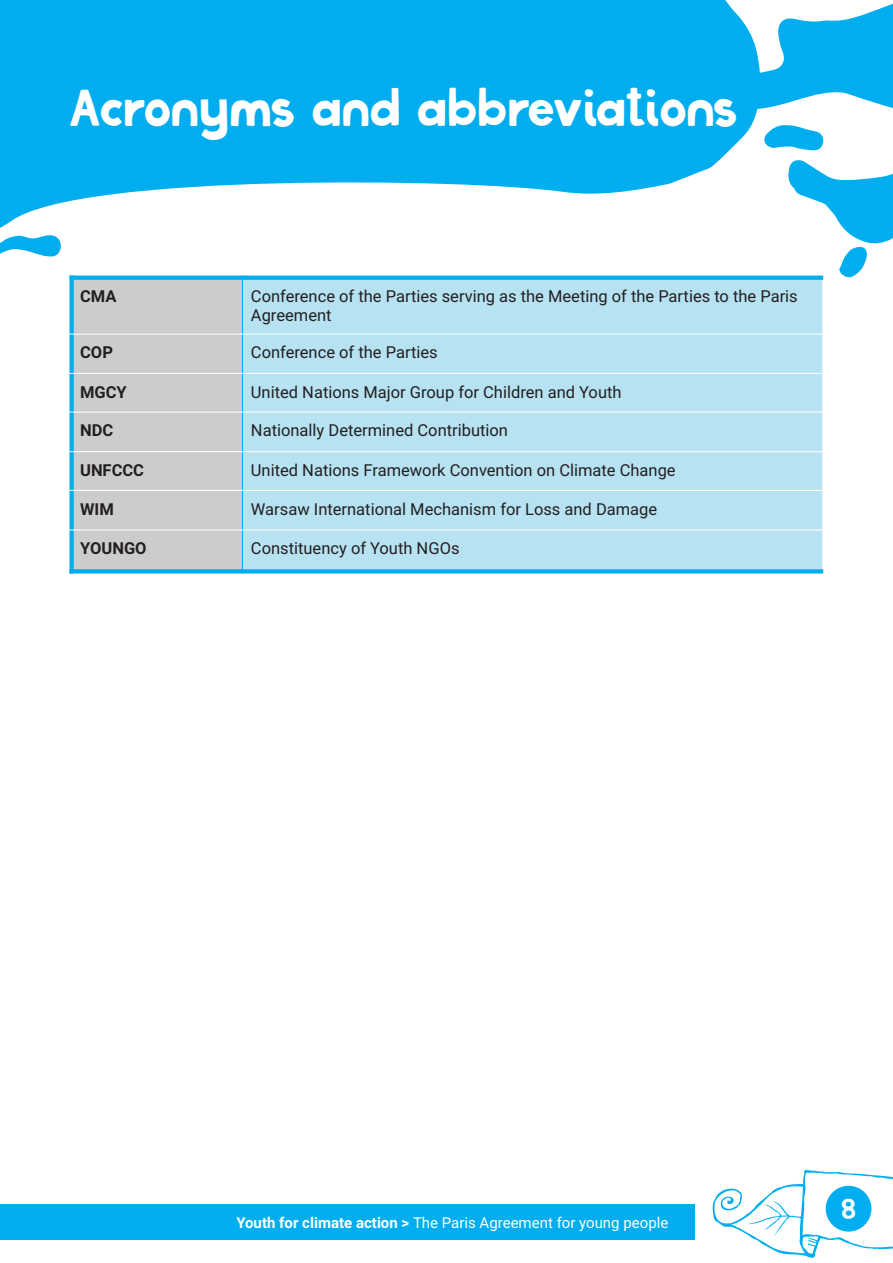
<style>
.page{position:relative;width:893px;height:1263px;background:#fff}
.page>*{position:absolute;margin:0;border:0;box-sizing:border-box;transform-origin:0 0}
.t1{font:48.3px "Bluberry";color:#fff}
.t2{font:27px "Bluberry";color:#fff}
.t3{font:16.5px/19.5px "Roboto";color:#231f20}
.t4{font:700 16.5px "Roboto";color:#231f20}
.t5{font:15px "Roboto";color:#fff}
.s1{font-weight:700}
</style>
<div class="page">
<svg style="left:0;top:0;width:755px;height:228px;fill:#00aeef"></svg>
<svg style="left:715px;top:0;width:178px;height:118px"></svg>
<svg style="left:0;top:235px;width:61px;height:22px"></svg>
<svg style="left:764px;top:125px;width:60px;height:26px"></svg>
<svg style="left:788px;top:160px;width:105px;height:119px"></svg>
<div style="left:72px;top:278px;width:170px;height:56px;background:#ccc"></div>
<div style="left:242px;top:278px;width:581px;height:56px;background:#b6e2f1"></div>
<div style="left:72px;top:334px;width:170px;height:39px;background:#ccc"></div>
<div style="left:242px;top:334px;width:581px;height:39px;background:#b6e2f1"></div>
<div style="left:72px;top:373px;width:170px;height:39px;background:#ccc"></div>
<div style="left:242px;top:373px;width:581px;height:39px;background:#b6e2f1"></div>
<div style="left:72px;top:412px;width:170px;height:40px;background:#ccc"></div>
<div style="left:242px;top:412px;width:581px;height:40px;background:#b6e2f1"></div>
<div style="left:72px;top:452px;width:170px;height:38px;background:#ccc"></div>
<div style="left:242px;top:452px;width:581px;height:38px;background:#b6e2f1"></div>
<div style="left:72px;top:490px;width:170px;height:40px;background:#ccc"></div>
<div style="left:242px;top:490px;width:581px;height:40px;background:#b6e2f1"></div>
<div style="left:72px;top:530px;width:170px;height:41px;background:#ccc"></div>
<div style="left:242px;top:530px;width:581px;height:41px;background:#b6e2f1"></div>
<svg style="left:70px;top:280px;width:4px;height:289px"></svg>
<hr style="left:242px;top:276px;width:1px;height:297px;background:#00aeef">
<hr style="left:822px;top:276px;width:1px;height:297px;background:#fff">
<svg style="left:70px;top:569px;width:753px;height:4px;background:#0db1ee"></svg>
<hr style="left:70px;top:530px;width:753px;height:1px;background:#fff">
<hr style="left:70px;top:490px;width:753px;height:1px;background:#fff">
<hr style="left:70px;top:451px;width:753px;height:1px;background:#fff">
<hr style="left:70px;top:412px;width:753px;height:1px;background:#fff">
<hr style="left:70px;top:373px;width:753px;height:1px;background:#fff">
<hr style="left:70px;top:334px;width:753px;height:1px;background:#fff">
<svg style="left:70px;top:276px;width:753px;height:4px;background:#07afee"></svg>
<div style="left:0;top:1205px;width:695px;height:35px;background:#00aeef"></div>
<svg style="left:713px;top:1169px;width:180px;height:89px"></svg>
<div style="left:826px;top:1186px;width:45px;height:45px;background:#00aeef;border-radius:50%"></div>
<h1 class="t1" style="left:70px;top:89px;width:669px">Acronyms and abbreviations</h1>
<p class="t4" style="left:80px;top:289px;width:38px">CMA</p>
<p class="t3" style="left:251px;top:288px;width:548px">Conference of the Parties serving as the Meeting of the Parties to the Paris<br>Agreement</p>
<p class="t4" style="left:80px;top:346px;width:34px">COP</p>
<p class="t3" style="left:251px;top:344px;width:188px">Conference of the Parties</p>
<p class="t4" style="left:80px;top:385px;width:48px">MGCY</p>
<p class="t3" style="left:251px;top:384px;width:372px">United Nations Major Group for Children and Youth</p>
<p class="t4" style="left:80px;top:424px;width:35px">NDC</p>
<p class="t3" style="left:251px;top:422px;width:259px">Nationally Determined Contribution</p>
<p class="t4" style="left:80px;top:463px;width:65px">UNFCCC</p>
<p class="t3" style="left:251px;top:462px;width:426px">United Nations Framework Convention on Climate Change</p>
<p class="t4" style="left:80px;top:502px;width:35px">WIM</p>
<p class="t3" style="left:251px;top:501px;width:408px">Warsaw International Mechanism for Loss and Damage</p>
<p class="t4" style="left:80px;top:542px;width:68px">YOUNGO</p>
<p class="t3" style="left:251px;top:540px;width:210px">Constituency of Youth NGOs</p>
<p class="t5" style="left:236px;top:1216px;width:433px"><span class="s1">Youth for climate action &gt;</span> The Paris Agreement for young people</p>
<h2 class="t2" style="left:841px;top:1199px;width:16px">8</h2>
</div>
